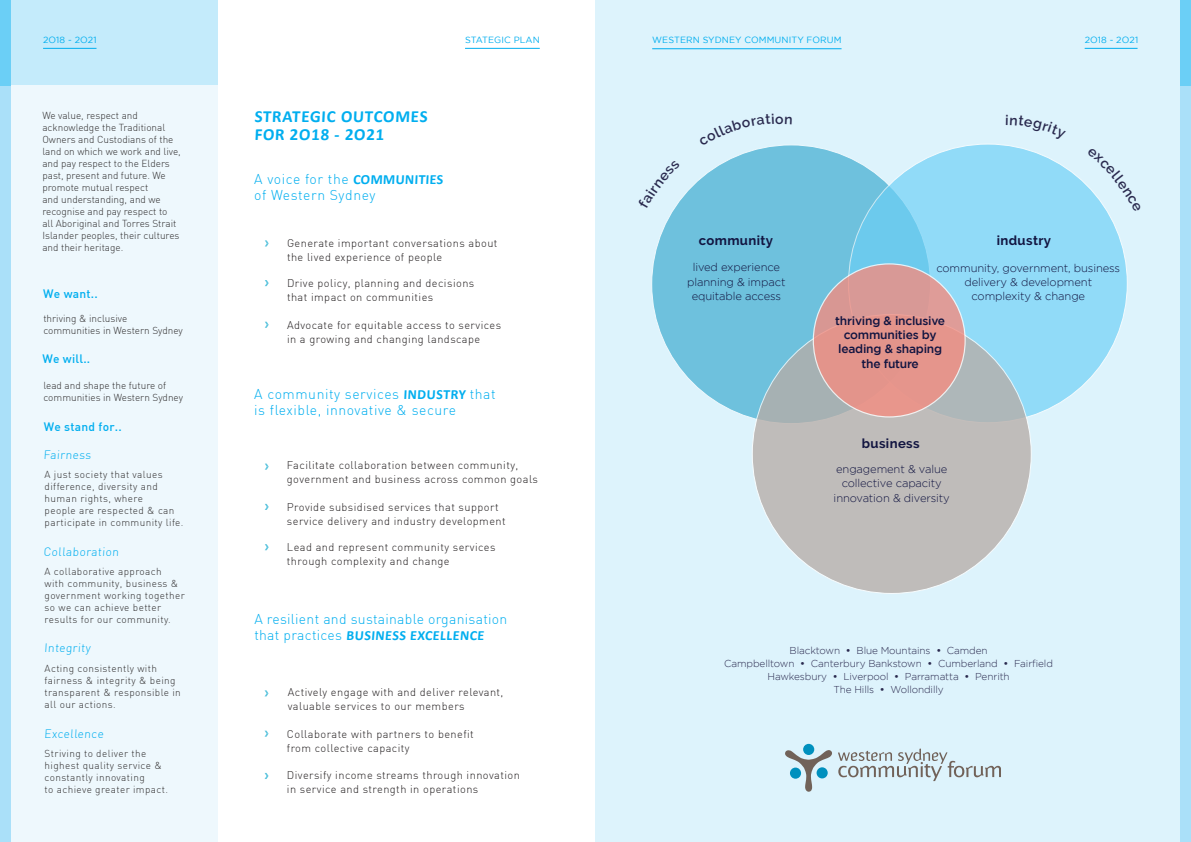
<style>
.page{position:relative;width:1191px;height:842px;background:#fff}
.page>*{position:absolute;margin:0;border:0;box-sizing:border-box;transform-origin:0 0}
.Bodycopy{font:700 17px/18px "Calibri";color:#00aeef}
.Bodycopy-2{font:300 14px/16px "DIN";letter-spacing:.03em;color:#00aeef}
.t1{font:600 14px "Raleway";color:#29294e}
.t2{font:700 13.1px "Raleway";letter-spacing:.03em;color:#121541}
.t3{font:500 12px/14.4px "Gotham";letter-spacing:-.02em;color:#121541;text-align:center}
.Bodycopy-3{font:300 12px "DIN";color:#00aeef}
.Bodycopy-4{font:500 12px "DIN";letter-spacing:.02em;color:#00aeef}
.t4{font:300 11.2px/14.2px "Gotham";letter-spacing:-.01em;color:#121541;text-align:center}
.Bodycopy-5{font:300 11px/14px "DIN";letter-spacing:.04em;color:#231f20}
.Bodycopy-6{font:300 10px/12px "DIN";letter-spacing:.04em;color:#312f30}
.Bodycopy-7{font:300 10px/12px "DIN";color:#312f30}
.t5{font:300 10px/13px "Gotham";letter-spacing:-.01em;color:#29294e;text-align:center}
.Bodycopy-8{font:9px "Gotham";letter-spacing:.01em;color:#00aeef}
.s1{font-family:"Calibri";font-weight:700}
.s2{font-weight:500}
</style>
<div class="page">
<div style="left:595px;top:0;width:587px;height:842px;background:#ddf3fc"></div>
<hr style="left:465px;top:48px;width:75px;height:1px;background:#00aeef">
<hr style="left:1084px;top:48px;width:53px;height:1px;background:#00aeef">
<div style="left:0;top:0;width:218px;height:85px;background:#c4ebfb"></div>
<div style="left:0;top:85px;width:218px;height:757px;background:#eef8fd"></div>
<div style="left:1180px;top:84px;width:11px;height:758px;background:#aae0f9"></div>
<div style="left:1180px;top:0;width:11px;height:85px;background:#6bcff6"></div>
<div style="left:0;top:85px;width:10px;height:757px;background:#aae0f9"></div>
<div style="left:0;top:0;width:10px;height:85px;background:#6bcff6"></div>
<hr style="left:43px;top:48px;width:53px;height:1px;background:#00aeef">
<hr style="left:652px;top:48px;width:189px;height:1px;background:#00aeef">
<svg style="left:264px;top:690px;width:4px;height:6px"></svg>
<svg style="left:264px;top:731px;width:4px;height:6px"></svg>
<svg style="left:264px;top:773px;width:4px;height:6px"></svg>
<svg style="left:265px;top:240px;width:4px;height:6px"></svg>
<svg style="left:265px;top:280px;width:4px;height:6px"></svg>
<svg style="left:265px;top:322px;width:4px;height:6px"></svg>
<svg style="left:265px;top:464px;width:4px;height:6px"></svg>
<svg style="left:265px;top:504px;width:4px;height:6px"></svg>
<svg style="left:265px;top:544px;width:4px;height:6px"></svg>
<div style="left:803px;top:744px;width:11px;height:11px;background:#0090be;border-radius:50%"></div>
<svg style="left:785px;top:750px;width:47px;height:42px"></svg>
<svg style="left:838px;top:748px;width:163px;height:33px"></svg>
<div style="left:651px;top:145px;width:279px;height:279px;background:#6ec1dd;border-radius:50%"></div>
<svg style="left:848px;top:144px;width:279px;height:279px;background:#8ed9f6"></svg>
<svg style="left:752px;top:314px;width:279px;height:279px;background:#bbbbba"></svg>
<div style="left:813px;top:264px;width:152px;height:153px;background:#e3958c;border-radius:50%"></div>
<svg style="left:674px;top:200px;width:6px;height:9px"></svg>
<svg style="left:1087px;top:185px;width:21px;height:27px"></svg>
<p class="Bodycopy-8" style="left:43px;top:35px;width:55px">2O18 - 2O21</p>
<p class="Bodycopy-8" style="left:465px;top:35px;width:76px">STATEGIC PLAN</p>
<p class="Bodycopy-8" style="left:652px;top:35px;width:191px">WESTERN SYDNEY COMMUNITY FORUM</p>
<p class="Bodycopy-8" style="left:1084px;top:35px;width:55px">2O18 - 2O21</p>
<p class="Bodycopy-7" style="left:42px;top:110px;width:140px">We value, respect and acknowledge the Traditional<br>Owners and Custodians of the land on which we work and live, and pay respect to the Elders past, present and future. We promote mutual respect<br>and understanding, and we recognise and pay respect to all Aboriginal and Torres Strait<br>Islander peoples, their cultures and their heritage.</p>
<p class="Bodycopy-4" style="left:43px;top:286px;width:56px">We want..</p>
<p class="Bodycopy-7" style="left:43px;top:312px;width:141px">thriving &amp; inclusive communities in Western Sydney</p>
<p class="Bodycopy-4" style="left:42px;top:351px;width:49px">We will..</p>
<p class="Bodycopy-7" style="left:43px;top:379px;width:141px">lead and shape the future of communities in Western Sydney</p>
<p class="Bodycopy-4" style="left:44px;top:419px;width:80px">We stand for..</p>
<p class="Bodycopy-6" style="left:45px;top:468px;width:140px">A just society that values difference, diversity and human rights, where<br>people are respected &amp; can participate in community life.</p>
<p class="Bodycopy-3" style="left:43px;top:448px;width:50px">Fairness</p>
<p class="Bodycopy-3" style="left:43px;top:544px;width:78px">Collaboration</p>
<p class="Bodycopy-6" style="left:45px;top:566px;width:142px">A collaborative approach<br>with community, business &amp; government working together so we can achieve better results for our community.</p>
<p class="Bodycopy-3" style="left:44px;top:640px;width:49px">Integrity</p>
<p class="Bodycopy-6" style="left:45px;top:662px;width:138px">Acting consistently with fairness &amp; integrity &amp; being transparent &amp; responsible in all our actions.</p>
<p class="Bodycopy-3" style="left:44px;top:726px;width:62px">Excellence</p>
<p class="Bodycopy-6" style="left:45px;top:747px;width:125px">Striving to deliver the highest quality service &amp; constantly innovating<br>to achieve greater impact.</p>
<p class="Bodycopy" style="left:254px;top:107px;width:176px">STRATEGIC OUTCOMES<br>FOR 2O18 - 2O21</p>
<p class="Bodycopy-2" style="left:254px;top:170px;width:191px">A voice for the <span class="s1">COMMUNITIES </span>of Western Sydney</p>
<p class="Bodycopy-5" style="left:287px;top:236px;width:212px">Generate important conversations about the lived experience of people</p>
<p class="Bodycopy-5" style="left:287px;top:276px;width:189px">Drive policy, planning and decisions that impact on communities</p>
<p class="Bodycopy-5" style="left:287px;top:317px;width:216px">Advocate for equitable access to services in a growing and changing landscape</p>
<p class="Bodycopy-2" style="left:254px;top:386px;width:243px">A community services <span class="s1">INDUSTRY</span> that is flexible, innovative &amp; secure</p>
<p class="Bodycopy-5" style="left:287px;top:458px;width:253px">Facilitate collaboration between community, government and business across common goals</p>
<p class="Bodycopy-5" style="left:287px;top:500px;width:220px">Provide subsidised services that support service delivery and industry development</p>
<p class="Bodycopy-5" style="left:287px;top:540px;width:210px">Lead and represent community services through complexity and change</p>
<p class="Bodycopy-2" style="left:254px;top:611px;width:254px">A resilient and sustainable organisation that practices <span class="s1">BUSINESS EXCELLENCE</span></p>
<p class="Bodycopy-5" style="left:288px;top:685px;width:217px">Actively engage with and deliver relevant, valuable services to our members</p>
<p class="Bodycopy-5" style="left:287px;top:727px;width:188px">Collaborate with partners to benefit from collective capacity</p>
<p class="Bodycopy-5" style="left:287px;top:768px;width:234px">Diversify income streams through innovation in service and strength in operations</p>
<p class="t1" style="left:775px;top:111px;width:10px">o</p>
<p class="t2" style="left:698px;top:233px;width:76px">community</p>
<p class="t2" style="left:996px;top:233px;width:56px">industry</p>
<p class="t4" style="left:687px;top:260px;width:100px">lived experience planning &amp; impact equitable access</p>
<p class="t4" style="left:936px;top:261px;width:185px">community, government, business delivery &amp; development complexity &amp; change</p>
<p class="t3" style="left:835px;top:313px;width:111px">thriving &amp; inclusive communities by leading &amp; shaping the future</p>
<p class="t2" style="left:862px;top:435px;width:59px">business</p>
<p class="t4" style="left:833px;top:462px;width:118px">engagement &amp; value collective capacity innovation &amp; diversity</p>
<p class="t5" style="left:724px;top:644px;width:330px">Blacktown <span class="s2">•</span> Blue Mountains <span class="s2">•</span> Camden<br>Campbelltown <span class="s2">•</span> Canterbury Bankstown <span class="s2">•</span> Cumberland <span class="s2">•</span> Fairfield Hawkesbury <span class="s2">•</span> Liverpool <span class="s2">•</span> Parramatta <span class="s2">•</span> Penrith<br>The Hills <span class="s2">•</span> Wollondilly</p>
</div>
